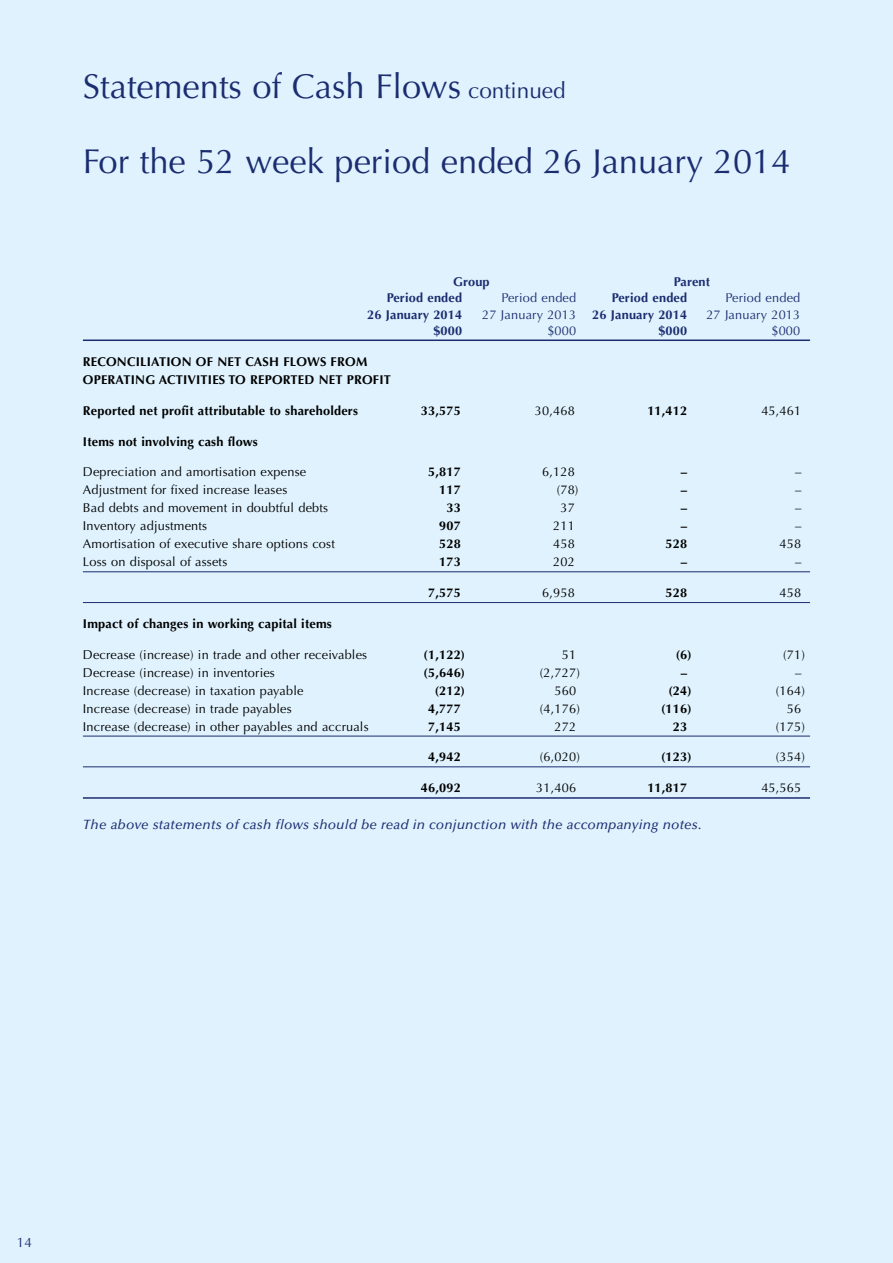
<style>
.page{position:relative;width:893px;height:1263px;background:#dff2fd}
.page>*{position:absolute;margin:0;border:0;box-sizing:border-box;transform-origin:0 0}
.t1{font:34.5px/75px "Optima LT Std";color:#1b2d70}
.t2{font:italic 500 13.5px "Optima LT Std";letter-spacing:.015em;color:#1b2d70}
.t3{font:13.5px "Optima LT Std";color:#1b2d70}
.t4{font:12.75px "Optima LT Std";letter-spacing:.015em;color:#000}
.t5{font:700 12.75px/18px "Optima LT Std";letter-spacing:.015em;color:#000}
.t6{font:700 12.75px "Optima LT Std";letter-spacing:.015em;color:#1b2d70}
.t7{font:12.75px "Optima LT Std";letter-spacing:.015em;color:#1b2d70}
.s1{font-size:22.5px}
</style>
<div class="page">
<hr style="left:83px;top:339px;width:727px;height:2px;background:#1b2d70">
<hr style="left:83px;top:571px;width:727px;height:1px;background:#1b2d70">
<hr style="left:83px;top:602px;width:727px;height:1px;background:#1b2d70">
<hr style="left:83px;top:736px;width:727px;height:1px;background:#1b2d70">
<hr style="left:83px;top:766px;width:727px;height:1px;background:#1b2d70">
<hr style="left:83px;top:797px;width:727px;height:2px;background:#1b2d70">
<h1 class="t1" style="left:83px;top:49px;width:709px">Statements of Cash Flows <span class="s1">continued<br></span>For the 52 week period ended 26 January 2014</h1>
<p class="t6" style="left:453px;top:274px;width:38px">Group</p>
<p class="t6" style="left:674px;top:274px;width:38px">Parent</p>
<p class="t6" style="left:387px;top:290px;width:77px">Period ended</p>
<p class="t7" style="left:501px;top:291px;width:76px">Period ended</p>
<p class="t6" style="left:612px;top:290px;width:77px">Period ended</p>
<p class="t7" style="left:725px;top:291px;width:76px">Period ended</p>
<p class="t6" style="left:367px;top:307px;width:96px">26 January 2014</p>
<p class="t7" style="left:482px;top:307px;width:95px">27 January 2013</p>
<p class="t6" style="left:592px;top:307px;width:96px">26 January 2014</p>
<p class="t7" style="left:706px;top:307px;width:95px">27 January 2013</p>
<p class="t6" style="left:433px;top:323px;width:30px">$000</p>
<p class="t7" style="left:547px;top:324px;width:30px">$000</p>
<p class="t6" style="left:658px;top:323px;width:30px">$000</p>
<p class="t7" style="left:771px;top:324px;width:30px">$000</p>
<p class="t5" style="left:83px;top:353px;width:309px">RECONCILIATION OF NET CASH FLOWS FROM<br>OPERATING ACTIVITIES TO REPORTED NET PROFIT</p>
<p class="t5" style="left:83px;top:402px;width:277px">Reported net profit attributable to shareholders</p>
<p class="t5" style="left:421px;top:402px;width:41px">33,575</p>
<p class="t4" style="left:535px;top:403px;width:41px">30,468</p>
<p class="t5" style="left:647px;top:402px;width:41px">11,412</p>
<p class="t4" style="left:761px;top:403px;width:41px">45,461</p>
<p class="t5" style="left:83px;top:432px;width:176px">Items not involving cash flows</p>
<p class="t4" style="left:83px;top:465px;width:225px">Depreciation and amortisation expense</p>
<p class="t5" style="left:428px;top:463px;width:34px">5,817</p>
<p class="t4" style="left:542px;top:465px;width:34px">6,128</p>
<p class="t5" style="left:681px;top:463px;width:8px">–</p>
<p class="t4" style="left:795px;top:465px;width:8px">–</p>
<p class="t4" style="left:83px;top:483px;width:206px">Adjustment for fixed increase leases</p>
<p class="t5" style="left:439px;top:481px;width:23px">117</p>
<p class="t4" style="left:557px;top:483px;width:23px">(78)</p>
<p class="t5" style="left:681px;top:481px;width:8px">–</p>
<p class="t4" style="left:795px;top:483px;width:8px">–</p>
<p class="t4" style="left:83px;top:501px;width:247px">Bad debts and movement in doubtful debts</p>
<p class="t5" style="left:446px;top:499px;width:16px">33</p>
<p class="t4" style="left:560px;top:501px;width:16px">37</p>
<p class="t5" style="left:681px;top:499px;width:8px">–</p>
<p class="t4" style="left:795px;top:501px;width:8px">–</p>
<p class="t4" style="left:83px;top:519px;width:126px">Inventory adjustments</p>
<p class="t5" style="left:439px;top:517px;width:23px">907</p>
<p class="t4" style="left:553px;top:519px;width:23px">211</p>
<p class="t5" style="left:681px;top:517px;width:8px">–</p>
<p class="t4" style="left:795px;top:519px;width:8px">–</p>
<p class="t4" style="left:83px;top:537px;width:253px">Amortisation of executive share options cost</p>
<p class="t5" style="left:439px;top:535px;width:23px">528</p>
<p class="t4" style="left:553px;top:537px;width:23px">458</p>
<p class="t5" style="left:666px;top:535px;width:23px">528</p>
<p class="t4" style="left:780px;top:537px;width:23px">458</p>
<p class="t4" style="left:83px;top:555px;width:146px">Loss on disposal of assets</p>
<p class="t5" style="left:439px;top:553px;width:23px">173</p>
<p class="t4" style="left:553px;top:555px;width:23px">202</p>
<p class="t5" style="left:681px;top:553px;width:8px">–</p>
<p class="t4" style="left:795px;top:555px;width:8px">–</p>
<p class="t5" style="left:428px;top:584px;width:34px">7,575</p>
<p class="t4" style="left:542px;top:585px;width:34px">6,958</p>
<p class="t5" style="left:666px;top:584px;width:23px">528</p>
<p class="t4" style="left:780px;top:585px;width:23px">458</p>
<p class="t5" style="left:83px;top:615px;width:250px">Impact of changes in working capital items</p>
<p class="t4" style="left:83px;top:647px;width:286px">Decrease (increase) in trade and other receivables</p>
<p class="t5" style="left:424px;top:645px;width:43px">(1,122)</p>
<p class="t4" style="left:562px;top:647px;width:16px">51</p>
<p class="t5" style="left:676px;top:645px;width:17px">(6)</p>
<p class="t4" style="left:783px;top:647px;width:23px">(71)</p>
<p class="t4" style="left:83px;top:665px;width:194px">Decrease (increase) in inventories</p>
<p class="t5" style="left:424px;top:663px;width:43px">(5,646)</p>
<p class="t4" style="left:540px;top:665px;width:42px">(2,727)</p>
<p class="t5" style="left:681px;top:663px;width:8px">–</p>
<p class="t4" style="left:795px;top:665px;width:8px">–</p>
<p class="t4" style="left:83px;top:683px;width:222px">Increase (decrease) in taxation payable</p>
<p class="t5" style="left:435px;top:681px;width:32px">(212)</p>
<p class="t4" style="left:555px;top:683px;width:23px">560</p>
<p class="t5" style="left:668px;top:681px;width:25px">(24)</p>
<p class="t4" style="left:776px;top:683px;width:31px">(164)</p>
<p class="t4" style="left:83px;top:701px;width:210px">Increase (decrease) in trade payables</p>
<p class="t5" style="left:428px;top:699px;width:34px">4,777</p>
<p class="t4" style="left:540px;top:701px;width:42px">(4,176)</p>
<p class="t5" style="left:661px;top:699px;width:32px">(116)</p>
<p class="t4" style="left:787px;top:701px;width:16px">56</p>
<p class="t4" style="left:83px;top:719px;width:287px">Increase (decrease) in other payables and accruals</p>
<p class="t5" style="left:428px;top:717px;width:34px">7,145</p>
<p class="t4" style="left:555px;top:719px;width:23px">272</p>
<p class="t5" style="left:673px;top:717px;width:16px">23</p>
<p class="t4" style="left:776px;top:719px;width:31px">(175)</p>
<p class="t5" style="left:428px;top:748px;width:34px">4,942</p>
<p class="t4" style="left:540px;top:750px;width:42px">(6,020)</p>
<p class="t5" style="left:661px;top:748px;width:32px">(123)</p>
<p class="t4" style="left:776px;top:750px;width:31px">(354)</p>
<p class="t5" style="left:421px;top:779px;width:41px">46,092</p>
<p class="t4" style="left:536px;top:780px;width:41px">31,406</p>
<p class="t5" style="left:647px;top:779px;width:41px">11,817</p>
<p class="t4" style="left:761px;top:780px;width:41px">45,565</p>
<p class="t2" style="left:83px;top:816px;width:620px">The above statements of cash flows should be read in conjunction with the accompanying notes.</p>
<p class="t3" style="left:17px;top:1234px;width:17px">14</p>
</div>
